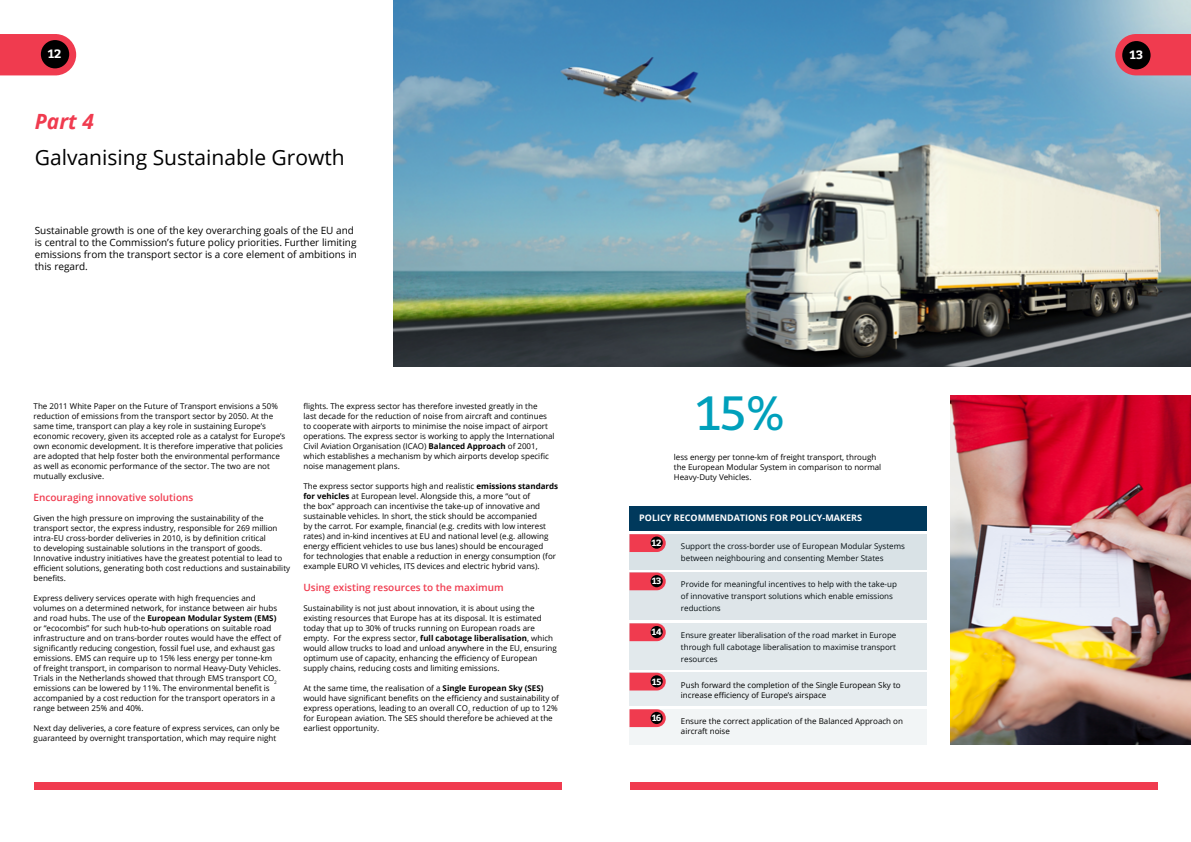
<style>
.page{position:relative;width:1191px;height:842px;background:#fff}
.page>*{position:absolute;margin:0;border:0;box-sizing:border-box;transform-origin:0 0}
.t1{font:48px "Bitter";color:#00a0bb}
.t2{font:21px "Open Sans";color:#000}
.t3{font:italic 700 21px "Open Sans";color:#f03b4f}
.t4{font:700 12px "Bitter";color:#fff}
.t5{font:10px/12px "Open Sans";color:#000}
.t6{font:600 10px "Open Sans";color:#f03b4f}
.t7{font:700 9px "Open Sans";color:#fff}
.t8{font:700 9px "Bitter";letter-spacing:-.03em;color:#fff}
.t9{font:8px/10px "Open Sans";color:#000}
.s1{font-weight:700}
</style>
<div class="page">
<div style="left:34px;top:782px;width:527px;height:7px;background:#f03b4f"></div>
<svg style="left:0;top:34px;width:76px;height:41px;background:#ef485a"></svg>
<div style="left:41px;top:40px;width:28px;height:28px;background:#000;border-radius:50%"></div>
<img style="left:393px;top:0;width:798px;height:366px">
<img style="left:951px;top:396px;width:240px;height:349px">
<div style="left:630px;top:782px;width:527px;height:7px;background:#f03b4f"></div>
<svg style="left:1115px;top:34px;width:76px;height:41px;background:#e64457"></svg>
<div style="left:1122px;top:41px;width:28px;height:28px;background:#000;border-radius:50%"></div>
<div style="left:629px;top:572px;width:298px;height:48px;background:#dee5e9"></div>
<div style="left:629px;top:623px;width:298px;height:47px;background:#e2e9ec"></div>
<div style="left:629px;top:534px;width:298px;height:35px;background:#d9e2e6"></div>
<div style="left:629px;top:507px;width:298px;height:24px;background:#00395c"></div>
<svg style="left:629px;top:534px;width:37px;height:18px"></svg>
<svg style="left:650px;top:536px;width:13px;height:13px"></svg>
<svg style="left:629px;top:623px;width:37px;height:18px"></svg>
<div style="left:650px;top:626px;width:13px;height:12px;background:#000;border-radius:50%"></div>
<div style="left:629px;top:673px;width:298px;height:33px;background:#e6ecef"></div>
<svg style="left:629px;top:673px;width:37px;height:17px"></svg>
<div style="left:650px;top:675px;width:13px;height:12px;background:#000;border-radius:50%"></div>
<div style="left:629px;top:709px;width:298px;height:35px;background:#f2f5f6"></div>
<svg style="left:629px;top:709px;width:37px;height:18px"></svg>
<div style="left:650px;top:712px;width:13px;height:12px;background:#000;border-radius:50%"></div>
<svg style="left:629px;top:572px;width:37px;height:18px"></svg>
<div style="left:650px;top:575px;width:13px;height:12px;background:#000;border-radius:50%"></div>
<h3 class="t4" style="left:48px;top:45px;width:15px">12</h3>
<h2 class="t3" style="left:35px;top:107px;width:61px">Part 4</h2>
<h2 class="t2" style="left:35px;top:143px;width:311px">Galvanising Sustainable Growth</h2>
<p class="t5" style="left:35px;top:224px;width:324px">Sustainable growth is one of the key overarching goals of the EU and is central to the Commission’s future policy priorities. Further limiting emissions from the transport sector is a core element of ambitions in this regard.</p>
<p class="t9" style="left:34px;top:401px;width:253px">The 2011 White Paper on the Future of Transport envisions a 50% reduction of emissions from the transport sector by 2050. At the same time, transport can play a key role in sustaining Europe’s economic recovery, given its accepted role as a catalyst for Europe’s own economic development. It is therefore imperative that policies are adopted that help foster both the environmental performance as well as economic performance of the sector. The two are not mutually exclusive.</p>
<p class="t6" style="left:34px;top:491px;width:161px">Encouraging innovative solutions</p>
<p class="t9" style="left:34px;top:513px;width:258px">Given the high pressure on improving the sustainability of the transport sector, the express industry, responsible for 269 million intra-EU cross-border deliveries in 2010, is by definition critical<br>to developing sustainable solutions in the transport of goods.<br>Innovative industry initiatives have the greatest potential to lead to efficient solutions, generating both cost reductions and sustainability benefits.</p>
<p class="t9" style="left:34px;top:593px;width:249px">Express delivery services operate with high frequencies and volumes on a determined network, for instance between air hubs and road hubs. The use of the <span class="s1">European Modular System (EMS) </span>or “ecocombis” for such hub-to-hub operations on suitable road infrastructure and on trans-border routes would have the effect of significantly reducing congestion, fossil fuel use, and exhaust gas emissions. EMS can require up to 15% less energy per tonne-km of freight transport, in comparison to normal Heavy-Duty Vehicles.<br>Trials in the Netherlands showed that through EMS transport CO<sub>2 </sub>emissions can be lowered by 11%. The environmental benefit is accompanied by a cost reduction for the transport operators in a range between 25% and 40%.</p>
<p class="t9" style="left:34px;top:723px;width:247px">Next day deliveries, a core feature of express services, can only be guaranteed by overnight transportation, which may require night</p>
<p class="t9" style="left:303px;top:401px;width:253px">flights. The express sector has therefore invested greatly in the<br>last decade for the reduction of noise from aircraft and continues to cooperate with airports to minimise the noise impact of airport operations. The express sector is working to apply the International Civil Aviation Organisation (ICAO) <span class="s1">Balanced Approach</span> of 2001, which establishes a mechanism by which airports develop specific noise management plans.</p>
<p class="t9" style="left:303px;top:481px;width:256px">The express sector supports high and realistic <span class="s1">emissions standards for vehicles</span> at European level. Alongside this, a more “out of<br>the box” approach can incentivise the take-up of innovative and sustainable vehicles. In short, the stick should be accompanied<br>by the carrot. For example, financial (e.g. credits with low interest rates) and in-kind incentives at EU and national level (e.g. allowing energy efficient vehicles to use bus lanes) should be encouraged<br>for technologies that enable a reduction in energy consumption (for example EURO VI vehicles, ITS devices and electric hybrid vans).</p>
<p class="t6" style="left:303px;top:581px;width:202px">Using existing resources to the maximum</p>
<p class="t9" style="left:303px;top:603px;width:255px">Sustainability is not just about innovation, it is about using the existing resources that Europe has at its disposal. It is estimated today that up to 30% of trucks running on European roads are empty. For the express sector, <span class="s1">full cabotage liberalisation</span>, which would allow trucks to load and unload anywhere in the EU, ensuring optimum use of capacity, enhancing the efficiency of European supply chains, reducing costs and limiting emissions.</p>
<p class="t9" style="left:303px;top:683px;width:257px">At the same time, the realisation of a <span class="s1">Single European Sky (SES) </span>would have significant benefits on the efficiency and sustainability of express operations, leading to an overall CO<sub>2</sub> reduction of up to 12% for European aviation. The SES should therefore be achieved at the earliest opportunity.</p>
<h1 class="t1" style="left:696px;top:379px;width:91px">15%</h1>
<p class="t9" style="left:674px;top:451px;width:209px">less energy per tonne-km of freight transport, through the European Modular System in comparison to normal<br>Heavy-Duty Vehicles.</p>
<p class="t7" style="left:639px;top:512px;width:224px">POLICY RECOMMENDATIONS FOR POLICY-MAKERS</p>
<p class="t8" style="left:651px;top:536px;width:12px">12</p>
<p class="t8" style="left:651px;top:574px;width:11px">13</p>
<p class="t9" style="left:681px;top:540px;width:225px;line-height:12px">Support the cross-border use of European Modular Systems between neighbouring and consenting Member States</p>
<p class="t9" style="left:681px;top:578px;width:217px;line-height:12px">Provide for meaningful incentives to help with the take-up of innovative transport solutions which enable emissions reductions</p>
<p class="t8" style="left:651px;top:625px;width:12px">14</p>
<p class="t8" style="left:652px;top:674px;width:11px">15</p>
<p class="t8" style="left:652px;top:711px;width:11px">16</p>
<p class="t9" style="left:681px;top:629px;width:217px;line-height:12px;text-align:justify">Ensure greater liberalisation of the road market in Europe through full cabotage liberalisation to maximise transport resources</p>
<p class="t9" style="left:681px;top:679px;width:221px">Push forward the completion of the Single European Sky to increase efficiency of Europe’s airspace</p>
<p class="t9" style="left:681px;top:716px;width:224px">Ensure the correct application of the Balanced Approach on aircraft noise</p>
<h3 class="t4" style="left:1129px;top:46px;width:15px">13</h3>
</div>
